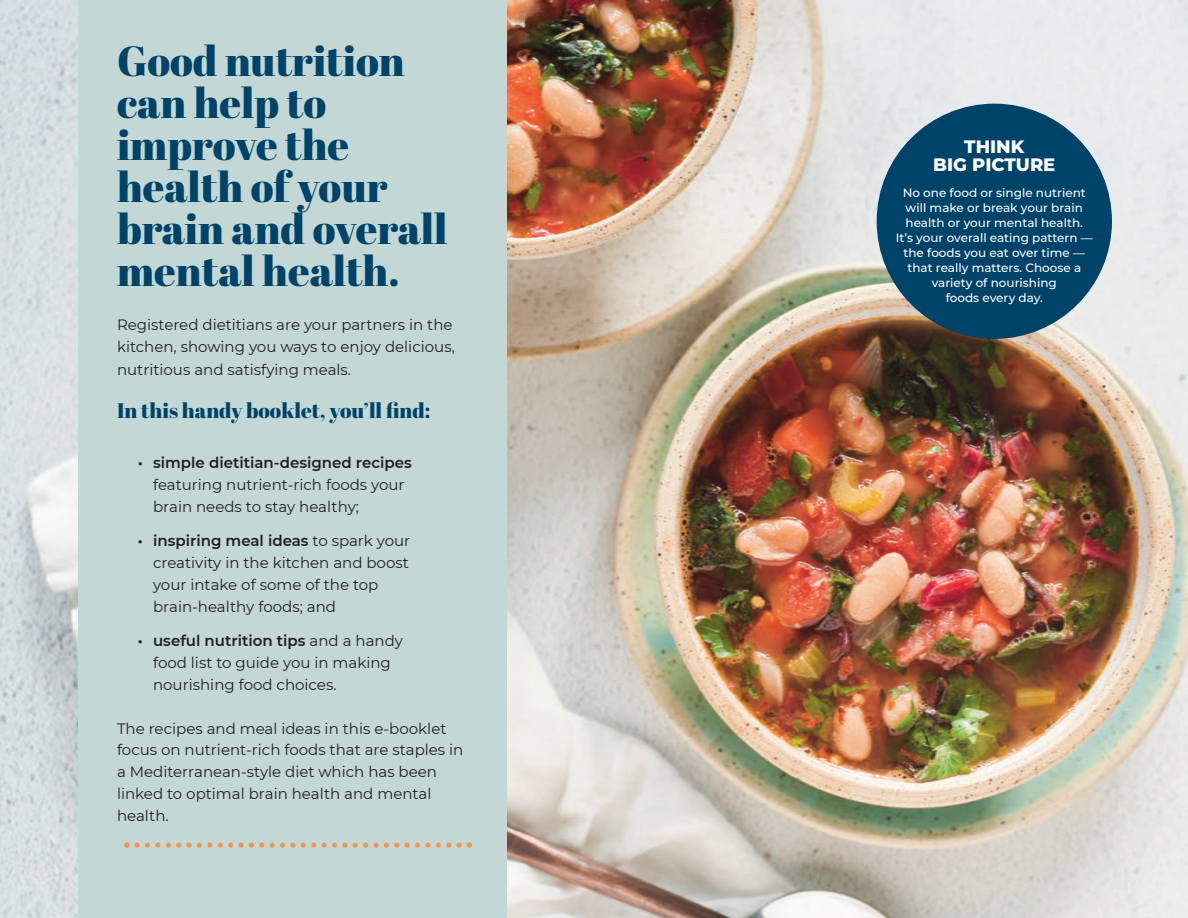
<style>
.page{position:relative;width:1188px;height:918px;background:#fff}
.page>*{position:absolute;margin:0;border:0;box-sizing:border-box;transform-origin:0 0}
.t1{font:42px/42px "Abril Fatface";color:#004369}
.t2{font:21px "Abril Fatface";color:#004369}
.t3{font:800 18px/18px "Montserrat";color:#fff;text-align:center}
.t4{font:15px/21.9px "Montserrat";color:#231f20}
.t5{font:500 12px/15px "Montserrat";color:#fff}
.s1{font-weight:600}
</style>
<div class="page">
<img style="left:0;top:0;width:1188px;height:918px">
<div style="left:78px;top:0;width:428px;height:918px;background:#c3d7d4"></div>
<svg style="left:124px;top:842px;width:348px;height:6px"></svg>
<div style="left:877px;top:104px;width:235px;height:235px;background:#004369;border-radius:50%"></div>
<p class="t1" style="left:117px;top:44px;width:332px">Good nutrition can help to improve the health of your brain and overall mental health.</p>
<p class="t4" style="left:117px;top:314px;width:339px">Registered dietitians are your partners in the kitchen, showing you ways to enjoy delicious,</p>
<p class="t4" style="left:117px;top:359px;width:236px">nutritious and satisfying meals.</p>
<p class="t2" style="left:117px;top:402px;width:315px">In this handy booklet, you’ll find:</p>
<p class="t4" style="left:153px;top:452px;width:260px;text-indent:-15px"><span class="s1">• simple dietitian-designed recipes </span>featuring nutrient-rich foods your brain needs to stay healthy;</p>
<p class="t4" style="left:153px;top:530px;width:259px;text-align:justify;text-indent:-15px"><span class="s1">• inspiring meal ideas</span> to spark your creativity in the kitchen and boost your intake of some of the top</p>
<p class="t4" style="left:153px;top:595px;width:184px">brain-healthy foods; and</p>
<p class="t4" style="left:138px;top:629px;width:267px;text-align:center"><span class="s1">• useful nutrition tips</span> and a handy food list to guide you in making</p>
<p class="t4" style="left:153px;top:673px;width:185px">nourishing food choices.</p>
<p class="t4" style="left:117px;top:717px;width:348px">The recipes and meal ideas in this e-booklet focus on nutrient-rich foods that are staples in a Mediterranean-style diet which has been linked to optimal brain health and mental health.</p>
<p class="t3" style="left:933px;top:138px;width:124px">THINK<br>BIG PICTURE</p>
<p class="t5" style="left:903px;top:185px;width:185px">No one food or single nutrient will make or break your brain health or your mental health.</p>
<p class="t5" style="left:896px;top:230px;width:198px;text-align:center">It’s your overall eating pattern — the foods you eat over time — that really matters. Choose a</p>
<p class="t5" style="left:932px;top:275px;width:127px">variety of nourishing</p>
<p class="t5" style="left:946px;top:290px;width:99px">foods every day.</p>
</div>
